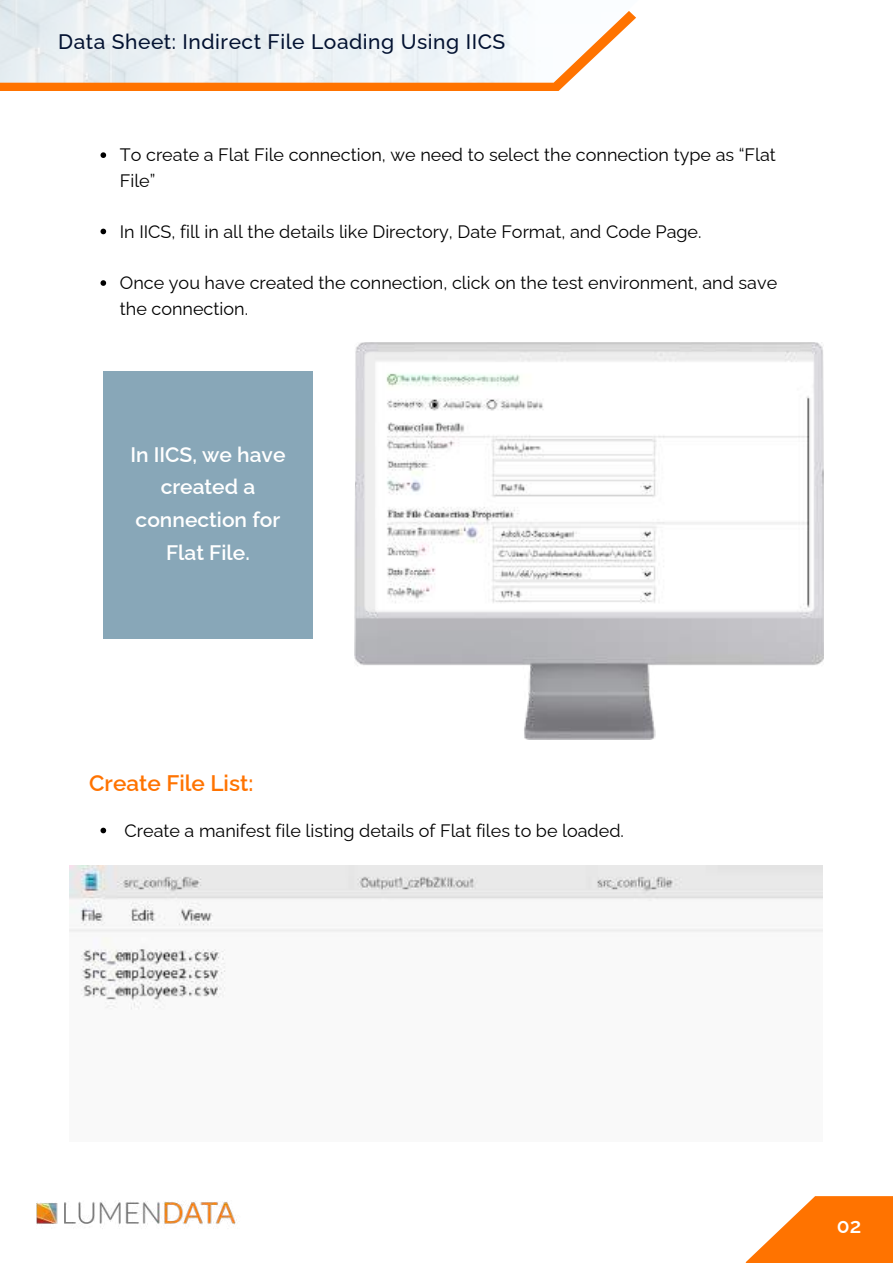
<style>
.page{position:relative;width:893px;height:1264px;background:#fff}
.page>*{position:absolute;margin:0;border:0;box-sizing:border-box;transform-origin:0 0}
.t1{font:600 22.5px "Raleway";color:#ff7300}
.t2{font:600 21px/32.5px "Raleway";color:#fff;text-align:center}
.t3{font:500 21px "Raleway";letter-spacing:.025em;color:#031231}
.t4{font:18px/25.8px "Raleway";color:#000}
</style>
<div class="page">
<svg style="left:100px;top:229px;width:6px;height:5px"></svg>
<svg style="left:100px;top:152px;width:6px;height:6px"></svg>
<svg style="left:100px;top:280px;width:6px;height:6px"></svg>
<img style="left:37px;top:1200px;width:200px;height:29px">
<svg style="left:746px;top:1196px;width:146px;height:66px;fill:#ff7300"></svg>
<div style="left:0;top:83px;width:567px;height:8px;background:#ff7300"></div>
<img style="left:0;top:0;width:636px;height:83px">
<img style="left:354px;top:343px;width:469px;height:397px">
<div style="left:103px;top:370px;width:210px;height:268px;background:#88a7b8"></div>
<img style="left:69px;top:865px;width:753px;height:145px">
<svg style="left:100px;top:827px;width:6px;height:6px"></svg>
<p class="t3" style="left:58px;top:29px;width:448px">Data Sheet: Indirect File Loading Using IICS</p>
<p class="t4" style="left:120px;top:142px;width:657px">To create a Flat File connection, we need to select the connection type as “Flat<br>File”</p>
<p class="t4" style="left:120px;top:218px;width:583px">In IICS, fill in all the details like Directory, Date Format, and Code Page.</p>
<p class="t4" style="left:120px;top:270px;width:658px">Once you have created the connection, click on the test environment, and save the connection.</p>
<p class="t2" style="left:130px;top:438px;width:157px">In IICS, we have created a connection for<br>Flat File.</p>
<p class="t1" style="left:89px;top:769px;width:166px">Create File List:</p>
<p class="t4" style="left:124px;top:817px;width:501px">Create a manifest file listing details of Flat files to be loaded.</p>
<p class="t2" style="left:836px;top:1209px;width:26px">02</p>
</div>
